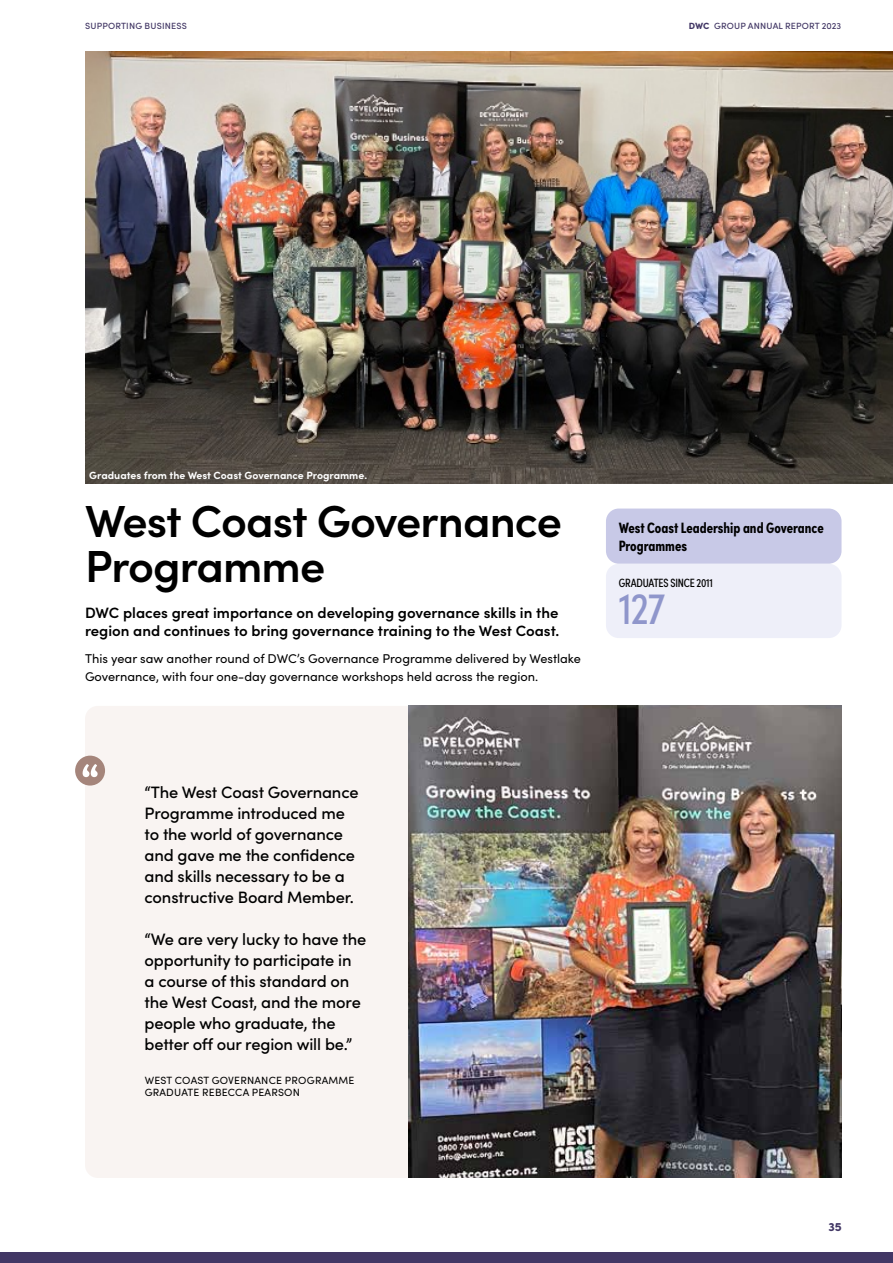
<style>
.page{position:relative;width:893px;height:1263px;background:#fff}
.page>*{position:absolute;margin:0;border:0;box-sizing:border-box;transform-origin:0 0}
.t1{font:600 45px/45px "Sofia Pro";letter-spacing:-.02em;color:#000}
.t2{font:45px "Sofia Pro Condensed";color:#8f96cb}
.t3{font:500 16.5px/21px "Sofia Pro";letter-spacing:-.01em;color:#000}
.t4{font:600 15px/18px "Sofia Pro";color:#000}
.t5{font:700 15px/18px "Sofia Pro Condensed";color:#000}
.t6{font:12.75px/18px "Sofia Pro";color:#000}
.t7{font:12px "Sofia Pro Condensed";letter-spacing:-.01em;color:#000}
.t8{font:900 12px "Sofia Pro";color:#423765}
.t9{font:10.5px/12px "Sofia Pro";letter-spacing:.02em;color:#000}
.t10{font:700 10.5px "Sofia Pro";color:#fff}
.t11{font:500 9px "Sofia Pro";letter-spacing:.02em;color:#423765}
.s1{font-weight:900}
</style>
<div class="page">
<div style="left:1px;top:1252px;width:892px;height:11px;background:#423765"></div>
<img style="left:85px;top:51px;width:808px;height:433px">
<div style="left:606px;top:564px;width:235px;height:74px;background:#eeeff9;border-radius:13px"></div>
<div style="left:606px;top:508px;width:235px;height:56px;background:#c8c9e7;border-radius:13px"></div>
<div style="left:85px;top:706px;width:323px;height:472px;background:#f9f4f2"></div>
<img style="left:408px;top:706px;width:434px;height:472px">
<div style="left:75px;top:756px;width:30px;height:29px;background:#a5857b;border-radius:50%"></div>
<svg style="left:82px;top:764px;width:16px;height:13px"></svg>
<p class="t11" style="left:85px;top:19px;width:103px">SUPPORTING BUSINESS</p>
<p class="t11" style="left:689px;top:19px;width:154px"><span class="s1">DWC</span> GROUP ANNUAL REPORT 2023</p>
<p class="t10" style="left:89px;top:467px;width:279px">Graduates from the West Coast Governance Programme.</p>
<h1 class="t1" style="left:85px;top:496px;width:478px">West Coast Governance<br>Programme</h1>
<p class="t4" style="left:85px;top:603px;width:476px">DWC places great importance on developing governance skills in the region and continues to bring governance training to the West Coast.</p>
<p class="t6" style="left:85px;top:649px;width:497px">This year saw another round of DWC’s Governance Programme delivered by Westlake<br>Governance, with four one-day governance workshops held across the region.</p>
<p class="t5" style="left:619px;top:517px;width:206px">West Coast Leadership and Goverance<br>Programmes</p>
<p class="t7" style="left:619px;top:574px;width:96px">GRADUATES SINCE 2011</p>
<h1 class="t2" style="left:619px;top:576px;width:48px">127</h1>
<p class="t3" style="left:145px;top:781px;width:216px">“The West Coast Governance<br>Programme introduced me to the world of governance and gave me the confidence and skills necessary to be a constructive Board Member.</p>
<p class="t3" style="left:145px;top:928px;width:223px">“We are very lucky to have the opportunity to participate in<br>a course of this standard on the West Coast, and the more people who graduate, the better off our region will be.”</p>
<p class="t9" style="left:145px;top:1073px;width:211px">WEST COAST GOVERNANCE PROGRAMME<br>GRADUATE REBECCA PEARSON</p>
<p class="t8" style="left:828px;top:1217px;width:15px">35</p>
</div>
